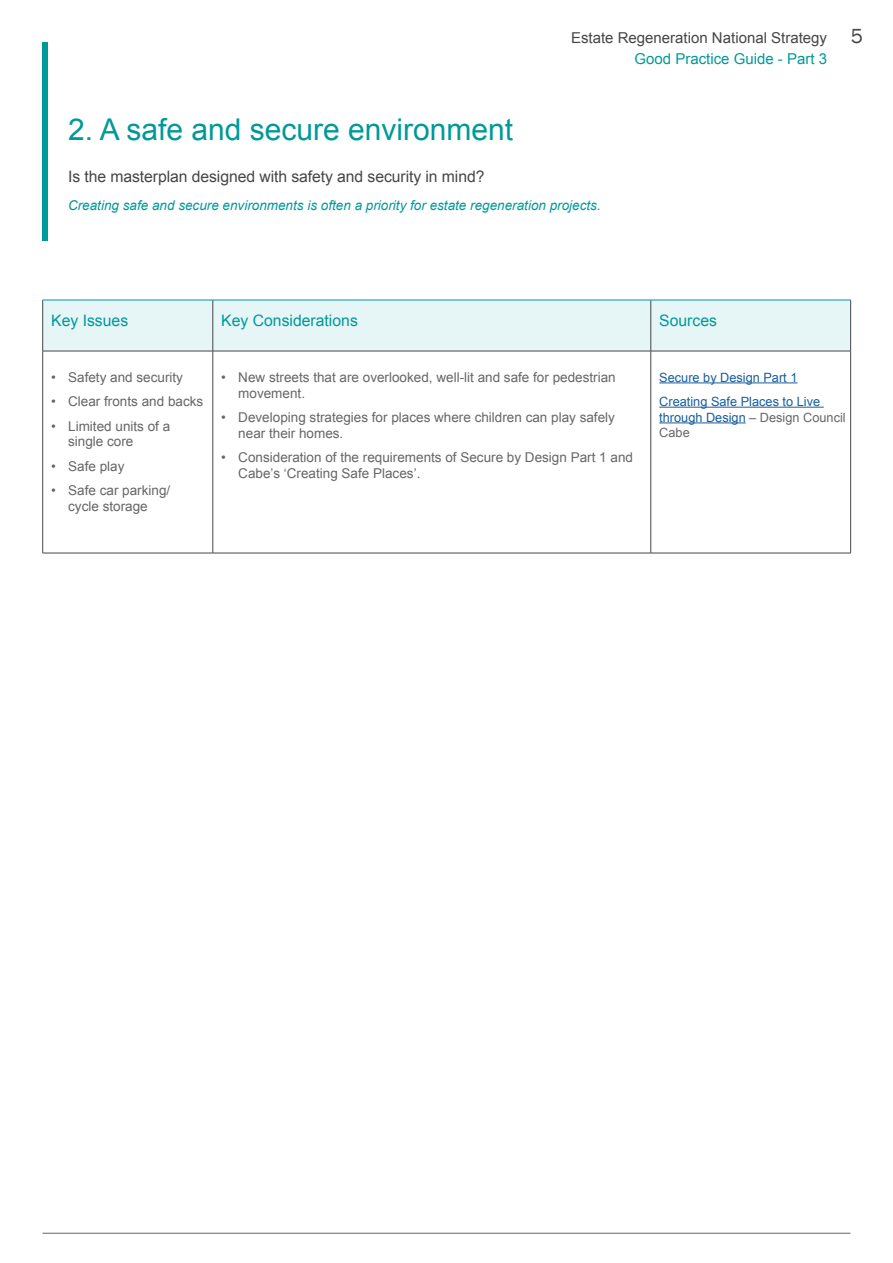
<style>
.page{position:relative;width:893px;height:1263px;background:#fff}
.page>*{position:absolute;margin:0;border:0;box-sizing:border-box;transform-origin:0 0}
.Page_title{font:30px "Arial";color:#099}
.t1{font:21px "Franklin Gothic";color:#454647}
.Title_12_15{font:15.75px "Arial";letter-spacing:-.005em;color:#454647}
.Main_sections_title{font:15.75px "Arial";color:#099}
.t2{font:15px "Arial";color:#454647}
.t3{font:15px "Arial";color:#099}
.t4{font:13.5px/15.8px "Arial";color:#666}
.Italic_text_10_13{font:italic 13.5px "Arial";color:#099}
.Table_Small_Text{font:12.75px/15.8px "Arial";color:#175d9e}
.s1{color:#666}
</style>
<div class="page">
<hr style="left:43px;top:1233px;width:807px;height:1px;background:#666">
<div style="left:43px;top:43px;width:5px;height:198px;background:#099"></div>
<div style="left:43px;top:301px;width:807px;height:50px;background:#e6f5f5"></div>
<hr style="left:42px;top:300px;width:1px;height:51px;background:#454647">
<hr style="left:213px;top:300px;width:1px;height:51px;background:#454647">
<hr style="left:650px;top:300px;width:1px;height:51px;background:#454647">
<hr style="left:850px;top:300px;width:1px;height:51px;background:#454647">
<hr style="left:43px;top:351px;width:170px;height:1px;background:#454647">
<hr style="left:42px;top:351px;width:1px;height:202px;background:#454647">
<hr style="left:213px;top:351px;width:438px;height:1px;background:#454647">
<hr style="left:213px;top:351px;width:1px;height:202px;background:#454647">
<hr style="left:651px;top:351px;width:200px;height:1px;background:#454647">
<hr style="left:650px;top:351px;width:1px;height:202px;background:#454647">
<hr style="left:850px;top:351px;width:1px;height:202px;background:#454647">
<hr style="left:43px;top:553px;width:170px;height:1px;background:#454647">
<hr style="left:213px;top:553px;width:438px;height:1px;background:#454647">
<hr style="left:651px;top:553px;width:200px;height:1px;background:#454647">
<hr style="left:43px;top:300px;width:170px;height:1px;background:#0093ba">
<hr style="left:213px;top:300px;width:438px;height:1px;background:#0093ba">
<hr style="left:651px;top:300px;width:200px;height:1px;background:#0093ba">
<hr style="left:659px;top:382px;width:138px;height:1px;background:#175d9e">
<hr style="left:659px;top:407px;width:165px;height:1px;background:#175d9e">
<hr style="left:659px;top:422px;width:87px;height:1px;background:#175d9e">
<p class="t2" style="left:571px;top:27px;width:257px">Estate Regeneration National Strategy</p>
<p class="t3" style="left:634px;top:49px;width:194px">Good Practice Guide - Part 3</p>
<p class="Page_title" style="left:68px;top:110px;width:447px">2. A safe and secure environment</p>
<p class="Title_12_15" style="left:68px;top:166px;width:418px">Is the masterplan designed with safety and security in mind?</p>
<p class="Italic_text_10_13" style="left:68px;top:197px;width:534px">Creating safe and secure environments is often a priority for estate regeneration projects.</p>
<h2 class="t1" style="left:851px;top:22px;width:14px">5</h2>
<p class="Main_sections_title" style="left:51px;top:310px;width:79px">Key Issues</p>
<p class="Main_sections_title" style="left:221px;top:310px;width:138px">Key Considerations</p>
<p class="Main_sections_title" style="left:659px;top:310px;width:59px">Sources</p>
<p class="t4" style="left:51px;top:370px;width:133px">• Safety and security</p>
<p class="t4" style="left:51px;top:394px;width:154px">• Clear fronts and backs</p>
<p class="t4" style="left:68px;top:418px;width:104px;text-indent:-17px">• Limited units of a single core</p>
<p class="t4" style="left:51px;top:458px;width:75px">• Safe play</p>
<p class="t4" style="left:51px;top:482px;width:121px;text-align:center">• Safe car parking/ cycle storage</p>
<p class="t4" style="left:238px;top:370px;width:379px;text-indent:-17px">• New streets that are overlooked, well-lit and safe for pedestrian movement.</p>
<p class="t4" style="left:238px;top:410px;width:378px;text-indent:-17px">• Developing strategies for places where children can play safely near their homes.</p>
<p class="t4" style="left:238px;top:450px;width:396px;text-indent:-17px">• Consideration of the requirements of Secure by Design Part 1 and<br>Cabe’s ‘Creating Safe Places’.</p>
<p class="Table_Small_Text" style="left:659px;top:369px;width:140px">Secure by Design Part 1</p>
<p class="Table_Small_Text" style="left:659px;top:394px;width:188px">Creating Safe Places to Live through Design <span class="s1">– Design Council<br>Cabe</span></p>
</div>
